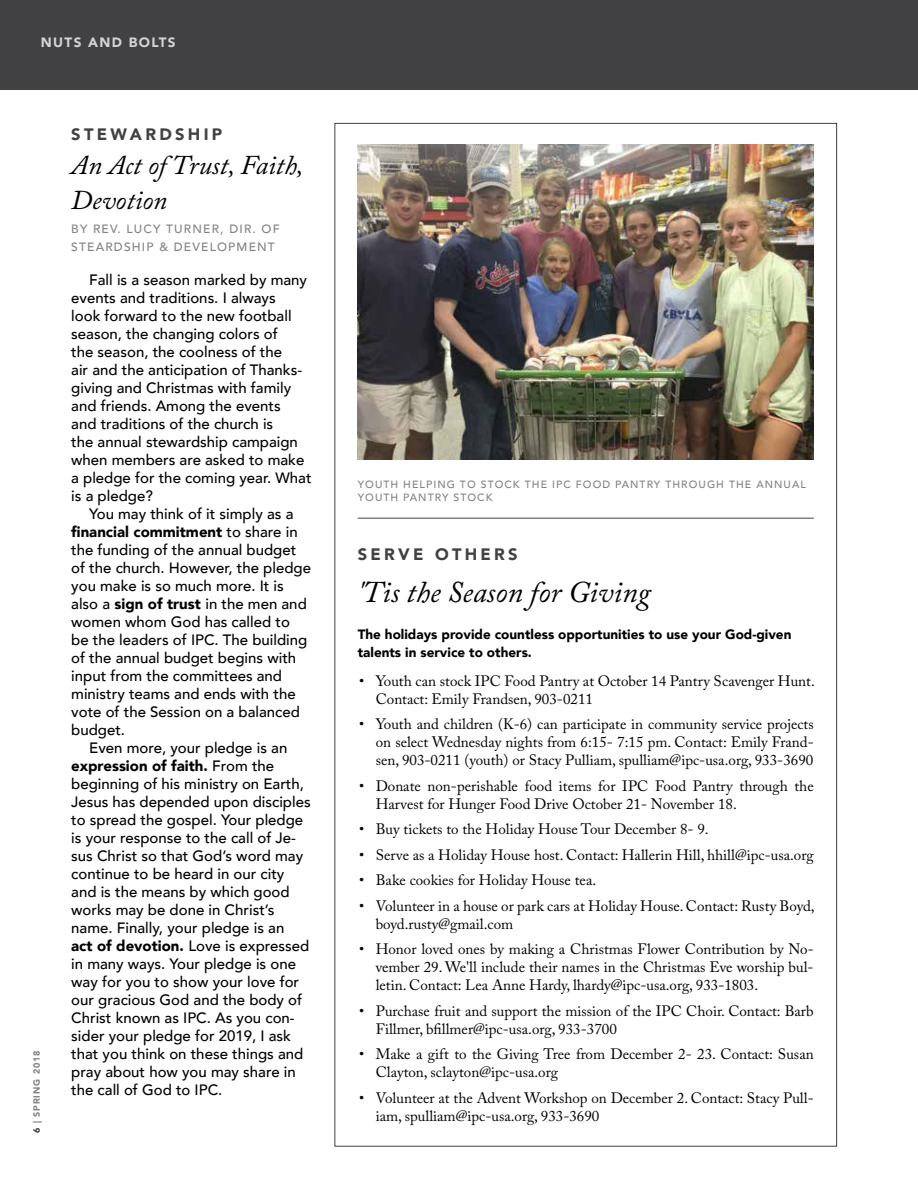
<style>
.page{position:relative;width:918px;height:1188px;background:#fff}
.page>*{position:absolute;margin:0;border:0;box-sizing:border-box;transform-origin:0 0}
.t1{font:italic 30px "Adobe Caslon Pro";color:#000}
.t2{font:italic 27px/34.5px "Adobe Caslon Pro";color:#000}
.t3{font:900 16.5px "Avenir";letter-spacing:.2em;color:#414042}
.t4{font:500 15px/18px "Avenir";color:#000}
.t5{font:15px/18px "Adobe Caslon Pro";color:#000}
.t6{font:900 15px "Avenir";color:#000}
.t7{font:900 13.5px/18px "Avenir";color:#000}
.t8{font:900 13.5px "Avenir";letter-spacing:.1em;color:#d1d3d4}
.t9{font:500 12px/18px "Avenir";letter-spacing:.1em;color:#808285}
.t10{font:500 10.5px/13.5px "Avenir";letter-spacing:.1em;color:#808285}
.t11{font:900 9px "Avenir";letter-spacing:.1em;color:#808285}
.s1{color:#414042}
.s2{font-weight:500}
.s3{font-weight:900}
</style>
<div class="page">
<div style="left:0;top:0;width:918px;height:90px;background:#414042"></div>
<img style="left:358px;top:145px;width:456px;height:314px">
<hr style="left:358px;top:518px;width:456px;height:1px;background:#414042">
<p class="t8" style="left:41px;top:31px;width:136px">NUTS AND BOLTS</p>
<p class="t11" style="left:29px;top:1133px;width:84px;rotate:-90deg"><span class="s1">6</span> | SPRING 2018</p>
<p class="t3" style="left:71px;top:120px;width:153px">STEWARDSHIP</p>
<h2 class="t2" style="left:71px;top:147px;width:234px">An Act of Trust, Faith,<br>Devotion</h2>
<p class="t9" style="left:71px;top:220px;width:210px">BY REV. LUCY TURNER, DIR. OF<br>STEARDSHIP &amp; DEVELOPMENT</p>
<p class="t4" style="left:71px;top:270px;width:242px;text-indent:18px">Fall is a season marked by many events and traditions. I always<br>look forward to the new football season, the changing colors of<br>the season, the coolness of the<br>air and the anticipation of Thanks&shy;giving and Christmas with family and friends. Among the events<br>and traditions of the church is<br>the annual stewardship campaign when members are asked to make a pledge for the coming year. What is a pledge?</p>
<p class="t4" style="left:89px;top:504px;width:206px">You may think of it simply as a</p>
<p class="t6" style="left:71px;top:518px;width:228px">financial commitment <span class="s2">to share in</span></p>
<p class="t4" style="left:71px;top:540px;width:227px">the funding of the annual budget</p>
<p class="t4" style="left:71px;top:558px;width:241px">of the church. However, the pledge</p>
<p class="t4" style="left:71px;top:576px;width:214px">you make is so much more. It is</p>
<p class="t4" style="left:71px;top:594px;width:237px">also a <span class="s3">sign of trust</span> in the men and</p>
<p class="t4" style="left:71px;top:612px;width:220px">women whom God has called to</p>
<p class="t4" style="left:71px;top:630px;width:238px">be the leaders of IPC. The building</p>
<p class="t4" style="left:71px;top:648px;width:227px">of the annual budget begins with</p>
<p class="t4" style="left:71px;top:666px;width:212px">input from the committees and</p>
<p class="t4" style="left:71px;top:684px;width:226px">ministry teams and ends with the</p>
<p class="t4" style="left:71px;top:702px;width:230px">vote of the Session on a balanced</p>
<p class="t4" style="left:71px;top:720px;width:55px">budget.</p>
<p class="t4" style="left:89px;top:738px;width:200px">Even more, your pledge is an</p>
<p class="t6" style="left:71px;top:752px;width:205px">expression of faith. <span class="s2">From the</span></p>
<p class="t4" style="left:71px;top:774px;width:234px">beginning of his ministry on Earth,</p>
<p class="t4" style="left:71px;top:792px;width:241px">Jesus has depended upon disciples</p>
<p class="t4" style="left:71px;top:810px;width:234px">to spread the gospel. Your pledge</p>
<p class="t4" style="left:71px;top:828px;width:226px">is your response to the call of Je-</p>
<p class="t4" style="left:71px;top:846px;width:234px">sus Christ so that God’s word may</p>
<p class="t4" style="left:71px;top:864px;width:215px">continue to be heard in our city</p>
<p class="t4" style="left:71px;top:882px;width:220px">and is the means by which good</p>
<p class="t4" style="left:71px;top:900px;width:205px">works may be done in Christ’s</p>
<p class="t4" style="left:71px;top:918px;width:215px">name. Finally, your pledge is an</p>
<p class="t4" style="left:71px;top:936px;width:240px"><span class="s3">act of devotion.</span> Love is expressed</p>
<p class="t4" style="left:71px;top:954px;width:226px">in many ways. Your pledge is one</p>
<p class="t4" style="left:71px;top:972px;width:229px">way for you to show your love for</p>
<p class="t4" style="left:71px;top:990px;width:232px">our gracious God and the body of</p>
<p class="t4" style="left:71px;top:1008px;width:225px">Christ known as IPC. As you con-</p>
<p class="t4" style="left:71px;top:1026px;width:221px">sider your pledge for 2019, I ask</p>
<p class="t4" style="left:71px;top:1044px;width:234px">that you think on these things and</p>
<p class="t4" style="left:71px;top:1062px;width:226px">pray about how you may share in</p>
<p class="t4" style="left:71px;top:1080px;width:153px">the call of God to IPC.</p>
<p class="t10" style="left:358px;top:477px;width:450px">YOUTH HELPING TO STOCK THE IPC FOOD PANTRY THROUGH THE ANNUAL<br>YOUTH PANTRY STOCK</p>
<p class="t3" style="left:358px;top:540px;width:162px">SERVE OTHERS</p>
<h1 class="t1" style="left:358px;top:574px;width:294px">'Tis the Season for Giving</h1>
<p class="t7" style="left:358px;top:625px;width:435px">The holidays provide countless opportunities to use your God-given talents in service to others.</p>
<p class="t5" style="left:376px;top:672px;width:441px;text-indent:-16px">• Youth can stock IPC Food Pantry at October 14 Pantry Scavenger Hunt.<br>Contact: Emily Frandsen, 903-0211</p>
<p class="t5" style="left:376px;top:715px;width:440px;text-align:justify;text-indent:-16px">• Youth and children (K-6) can participate in community service projects on select Wednesday nights from 6:15- 7:15 pm. Contact: Emily Frand&shy;sen, 903-0211 (youth) or Stacy Pulliam, spulliam@ipc-usa.org, 933-3690</p>
<p class="t5" style="left:376px;top:777px;width:440px;text-indent:-16px">• Donate non-perishable food items for IPC Food Pantry through the<br>Harvest for Hunger Food Drive October 21- November 18.</p>
<p class="t5" style="left:359px;top:820px;width:351px">• Buy tickets to the Holiday House Tour December 8- 9.</p>
<p class="t5" style="left:359px;top:846px;width:456px">• Serve as a Holiday House host. Contact: Hallerin Hill, hhill@ipc-usa.org</p>
<p class="t5" style="left:359px;top:871px;width:238px">• Bake cookies for Holiday House tea.</p>
<p class="t5" style="left:376px;top:897px;width:440px;text-indent:-16px">• Volunteer in a house or park cars at Holiday House. Contact: Rusty Boyd, boyd.rusty@gmail.com</p>
<p class="t5" style="left:376px;top:940px;width:440px;text-align:justify;text-indent:-16px">• Honor loved ones by making a Christmas Flower Contribution by No&shy;vember 29. We'll include their names in the Christmas Eve worship bul&shy;letin. Contact: Lea Anne Hardy, lhardy@ipc-usa.org, 933-1803.</p>
<p class="t5" style="left:376px;top:1002px;width:440px;text-indent:-16px">• Purchase fruit and support the mission of the IPC Choir. Contact: Barb<br>Fillmer, bfillmer@ipc-usa.org, 933-3700</p>
<p class="t5" style="left:376px;top:1045px;width:439px;text-indent:-16px">• Make a gift to the Giving Tree from December 2- 23. Contact: Susan<br>Clayton, sclayton@ipc-usa.org</p>
<p class="t5" style="left:376px;top:1089px;width:440px;text-indent:-16px">• Volunteer at the Advent Workshop on December 2. Contact: Stacy Pull&shy;iam, spulliam@ipc-usa.org, 933-3690</p>
</div>
